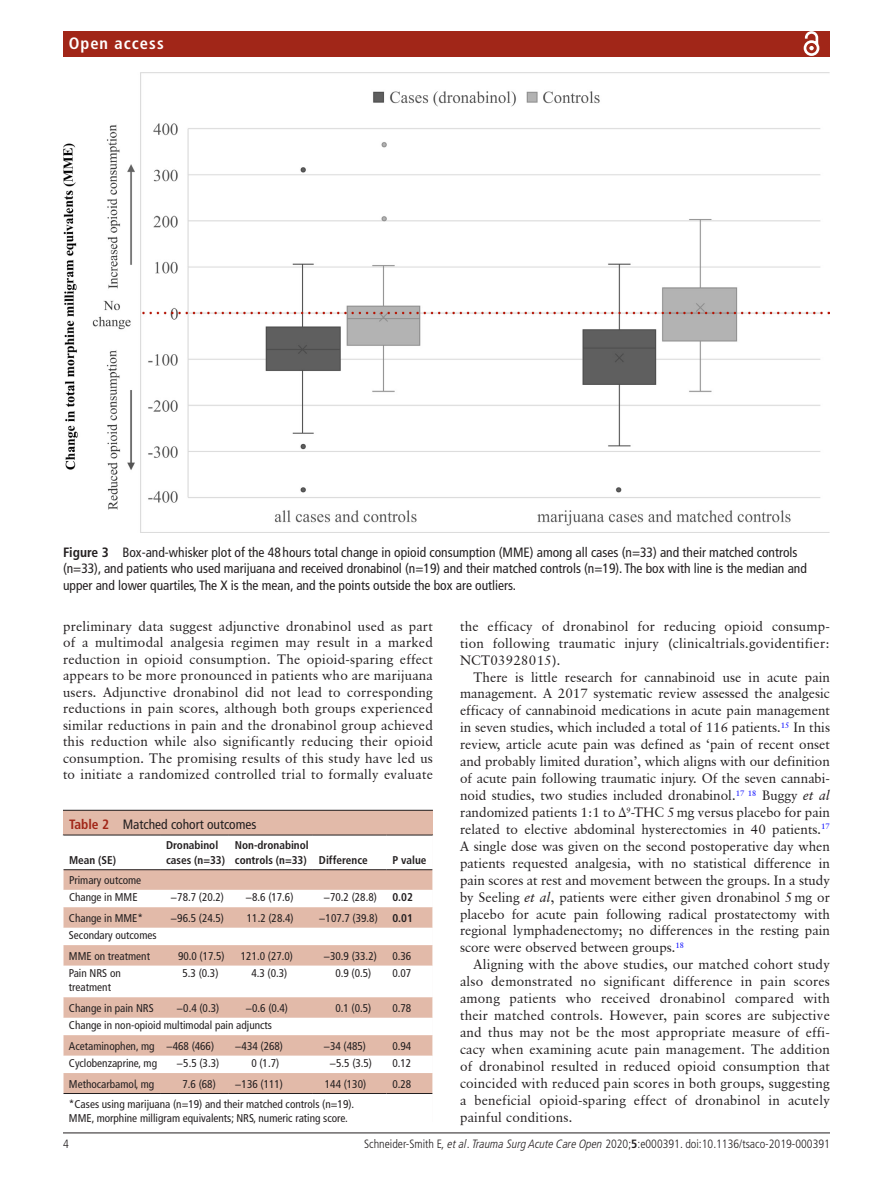
<style>
.page{position:relative;width:893px;height:1191px;background:#fff}
.page>*{position:absolute;margin:0;border:0;box-sizing:border-box;transform-origin:0 0}
.t1{font:700 condensed 16.5px "Frutiger LT Std";letter-spacing:.065em;color:#fff}
.t2{font:13.5px/17px "Classical Garamond BT";letter-spacing:.015em;color:#231f20;text-align:justify}
.t3{font:condensed 13.5px/16.5px "Frutiger LT Pro";color:#231f20}
.t4{font:300 condensed 12px "Frutiger LT Pro";color:#231f20}
.t5{font:condensed 11.25px/20.4px "Frutiger LT Pro";color:#231f20}
.t6{font:700 condensed 11.25px/14.2px "Frutiger LT Pro";color:#231f20}
.s1{font-weight:700}
.s2{font-style:italic}
.s3{font-weight:700;color:#a12618}
</style>
<div class="page">
<hr style="left:63px;top:1132px;width:767px;height:1px;background:#231f20">
<div style="left:63px;top:31px;width:767px;height:25px;background:#a12618"></div>
<svg style="left:802px;top:31px;width:19px;height:26px"></svg>
<img style="left:63px;top:72px;width:767px;height:460px">
<div style="left:63px;top:810px;width:370px;height:312px;background:#e2baa9"></div>
<hr style="left:63px;top:810px;width:370px;height:1px;background:#231f20">
<svg style="left:64px;top:965px;width:369px;height:157px;fill:#fff"></svg>
<hr style="left:63px;top:834px;width:97px;height:1px;background:#231f20">
<hr style="left:160px;top:834px;width:69px;height:1px;background:#231f20">
<hr style="left:229px;top:834px;width:84px;height:1px;background:#231f20">
<hr style="left:313px;top:834px;width:73px;height:1px;background:#231f20">
<hr style="left:386px;top:834px;width:47px;height:1px;background:#231f20">
<hr style="left:63px;top:1093px;width:97px;height:1px;background:#231f20">
<hr style="left:160px;top:1093px;width:69px;height:1px;background:#231f20">
<hr style="left:229px;top:1093px;width:84px;height:1px;background:#231f20">
<hr style="left:313px;top:1093px;width:73px;height:1px;background:#231f20">
<hr style="left:386px;top:1093px;width:47px;height:1px;background:#231f20">
<hr style="left:63px;top:965px;width:1px;height:32px;background:#fff">
<svg style="left:63px;top:997px;width:1px;height:125px"></svg>
<svg style="left:63px;top:835px;width:370px;height:130px"></svg>
<p class="t1" style="left:69px;top:34px;width:97px">Open access</p>
<p class="t3" style="left:63px;top:544px;width:745px"><span class="s1">Figure 3</span> Box-and-whisker plot of the 48 hours total change in opioid consumption (MME) among all cases (n=33) and their matched controls (n=33), and patients who used marijuana and received dronabinol (n=19) and their matched controls (n=19). The box with line is the median and upper and lower quartiles, The X is the mean, and the points outside the box are outliers.</p>
<p class="t2" style="left:63px;top:617px;width:371px;line-height:16.5px">preliminary data suggest adjunctive dronabinol used as part of a multimodal analgesia regimen may result in a marked reduction in opioid consumption. The opioid-sparing effect appears to be more pronounced in patients who are marijuana users. Adjunctive dronabinol did not lead to corresponding reductions in pain scores, although both groups experienced similar reductions in pain and the dronabinol group achieved this reduction while also significantly reducing their opioid consumption. The promising results of this study have led us to initiate a randomized controlled trial to formally evaluate</p>
<p class="t2" style="left:460px;top:617px;width:371px">the efficacy of dronabinol for reducing opioid consump&shy;tion following traumatic injury (clinicaltrials.govidentifier:<br>NCT03928015).</p>
<p class="t2" style="left:460px;top:668px;width:371px;text-indent:14px">There is little research for cannabinoid use in acute pain management. A 2017 systematic review assessed the analgesic efficacy of cannabinoid medications in acute pain management in seven studies, which included a total of 116 patients.<sup>15</sup> In this review, article acute pain was defined as ‘pain of recent onset and probably limited duration’, which aligns with our definition of acute pain following traumatic injury. Of the seven cannabi&shy;noid studies, two studies included dronabinol.<sup>17</sup> <sup>18</sup> Buggy <span class="s2">et al </span>randomized patients 1:1 to Δ<sup>9</sup>-THC 5mg versus placebo for pain related to elective abdominal hysterectomies in 40 patients.<sup>17<br></sup>A single dose was given on the second postoperative day when patients requested analgesia, with no statistical difference in pain scores at rest and movement between the groups. In a study by Seeling <span class="s2">et al</span>, patients were either given dronabinol 5mg or placebo for acute pain following radical prostatectomy with regional lymphadenectomy; no differences in the resting pain score were observed between groups.<sup>18</sup></p>
<p class="t2" style="left:460px;top:956px;width:371px;text-indent:14px">Aligning with the above studies, our matched cohort study also demonstrated no significant difference in pain scores among patients who received dronabinol compared with their matched controls. However, pain scores are subjective and thus may not be the most appropriate measure of effi&shy;cacy when examining acute pain management. The addition of dronabinol resulted in reduced opioid consumption that coincided with reduced pain scores in both groups, suggesting a beneficial opioid-sparing effect of dronabinol in acutely painful conditions.</p>
<p class="t3" style="left:69px;top:816px;width:189px"><span class="s3">Table 2</span> Matched cohort outcomes</p>
<p class="t6" style="left:69px;top:852px;width:49px">Mean (SE)</p>
<p class="t6" style="left:166px;top:838px;width:61px">Dronabinol cases (n=33)</p>
<p class="t6" style="left:235px;top:838px;width:134px">Non-dronabinol<br>controls (n=33) Difference</p>
<p class="t6" style="left:392px;top:852px;width:36px">P value</p>
<p class="t5" style="left:69px;top:871px;width:74px;line-height:17.4px">Primary outcome<br>Change in MME</p>
<p class="t5" style="left:171px;top:887px;width:55px">−78.7 (20.2)</p>
<p class="t5" style="left:245px;top:887px;width:50px">−8.6 (17.6)</p>
<p class="t5" style="left:323px;top:887px;width:55px">−70.2 (28.8)</p>
<p class="t6" style="left:392px;top:890px;width:22px">0.02</p>
<p class="t5" style="left:69px;top:907px;width:76px">Change in MME*</p>
<p class="t5" style="left:171px;top:907px;width:55px">−96.5 (24.5)</p>
<p class="t5" style="left:247px;top:907px;width:48px">11.2 (28.4)</p>
<p class="t5" style="left:319px;top:907px;width:60px">−107.7 (39.8)</p>
<p class="t6" style="left:392px;top:910px;width:22px">0.01</p>
<p class="t5" style="left:69px;top:925px;width:89px">Secondary outcomes<br>MME on treatment</p>
<p class="t5" style="left:178px;top:945px;width:48px">90.0 (17.5)</p>
<p class="t5" style="left:241px;top:945px;width:54px">121.0 (27.0)</p>
<p class="t5" style="left:323px;top:945px;width:55px">−30.9 (33.2)</p>
<p class="t5" style="left:392px;top:945px;width:20px">0.36</p>
<p class="t5" style="left:69px;top:966px;width:53px;line-height:14.2px">Pain NRS on treatment</p>
<p class="t5" style="left:183px;top:963px;width:37px">5.3 (0.3)</p>
<p class="t5" style="left:251px;top:963px;width:37px">4.3 (0.3)</p>
<p class="t5" style="left:335px;top:963px;width:37px">0.9 (0.5)</p>
<p class="t5" style="left:392px;top:963px;width:20px">0.07</p>
<p class="t5" style="left:69px;top:997px;width:86px">Change in pain NRS</p>
<p class="t5" style="left:177px;top:997px;width:44px">−0.4 (0.3)</p>
<p class="t5" style="left:245px;top:997px;width:44px">−0.6 (0.4)</p>
<p class="t5" style="left:335px;top:997px;width:37px">0.1 (0.5)</p>
<p class="t5" style="left:392px;top:997px;width:20px">0.78</p>
<p class="t5" style="left:69px;top:1015px;width:205px">Change in non-opioid multimodal pain adjuncts<br>Acetaminophen, mg −468 (466)</p>
<p class="t5" style="left:235px;top:1035px;width:50px">−434 (268)</p>
<p class="t5" style="left:323px;top:1035px;width:44px">−34 (485)</p>
<p class="t5" style="left:392px;top:1035px;width:20px">0.94</p>
<p class="t5" style="left:69px;top:1053px;width:90px">Cyclobenzaprine, mg</p>
<p class="t5" style="left:177px;top:1053px;width:44px">−5.5 (3.3)</p>
<p class="t5" style="left:251px;top:1053px;width:29px">0 (1.7)</p>
<p class="t5" style="left:329px;top:1053px;width:44px">−5.5 (3.5)</p>
<p class="t5" style="left:392px;top:1053px;width:20px">0.12</p>
<p class="t5" style="left:69px;top:1073px;width:87px">Methocarbamol, mg</p>
<p class="t5" style="left:183px;top:1073px;width:35px">7.6 (68)</p>
<p class="t5" style="left:235px;top:1073px;width:50px">−136 (111)</p>
<p class="t5" style="left:325px;top:1073px;width:43px">144 (130)</p>
<p class="t5" style="left:392px;top:1073px;width:20px">0.28</p>
<p class="t5" style="left:69px;top:1097px;width:287px;line-height:14.2px">*Cases using marijuana (n=19) and their matched controls (n=19).<br>MME, morphine milligram equivalents; NRS, numeric rating score.</p>
<p class="t4" style="left:63px;top:1136px;width:7px">4</p>
<p class="t4" style="left:364px;top:1136px;width:467px">Schneider-Smith E<span class="s2">, et al</span>. <span class="s2">Trauma Surg Acute Care Open</span> 2020;<span class="s1">5</span>:e000391. doi:10.1136/tsaco-2019-000391</p>
</div>
